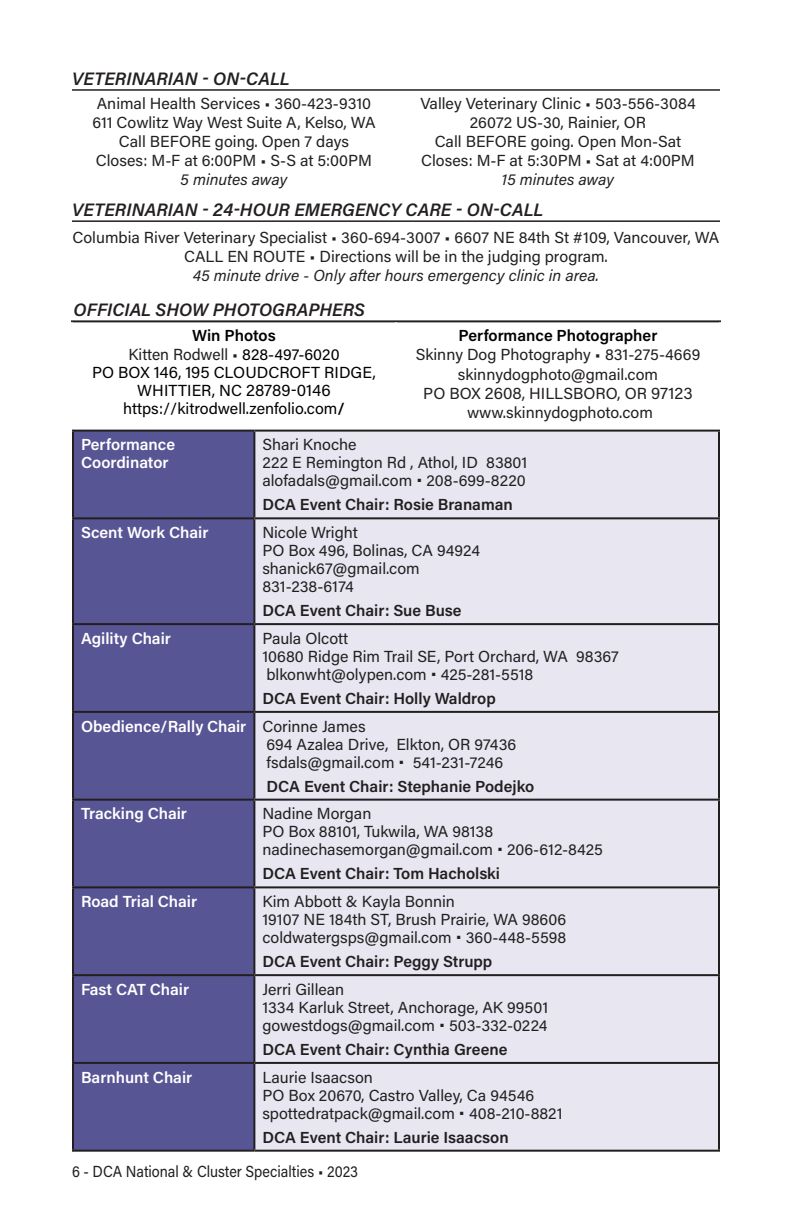
<style>
.page{position:relative;width:792px;height:1224px;background:#fff}
.page>*{position:absolute;margin:0;border:0;box-sizing:border-box;transform-origin:0 0}
.PLHeaders{font:italic 600 18px "Acumin Pro";letter-spacing:.005em;color:#231f20}
.MainText27{font:italic 600 18px "Acumin Pro";color:#231f20}
.MainText27-2{font:16px/19.2px "Acumin Pro";color:#231f20;text-align:center}
.MainText27-3{font:600 16px "Acumin Pro";color:#231f20}
.MainText27-4{font:600 16px/18px "Acumin Pro";color:#fff}
.MainText27-5{font:16px/18px "Acumin Pro";color:#000;text-align:center}
.t1{font:italic 16px "Acumin Pro";color:#231f20}
.MainText27-6{font:16px "Acumin Pro";color:#231f20;scale:.9 1}
.MainText27-7{font:600 16px "Acumin Pro";color:#000}
.s1{color:#000}
.s2{font-weight:600}
</style>
<div class="page">
<hr style="left:71px;top:320px;width:325px;height:2px;background:#231f20">
<hr style="left:396px;top:320px;width:325px;height:2px;background:#231f20">
<hr style="left:72px;top:89px;width:648px;height:2px;background:#231f20">
<hr style="left:72px;top:220px;width:648px;height:2px;background:#231f20">
<div style="left:74px;top:432px;width:179px;height:718px;background:#585595"></div>
<div style="left:255px;top:432px;width:463px;height:718px;background:#e7e6f1"></div>
<hr style="left:72px;top:430px;width:182px;height:2px;background:#231f20">
<hr style="left:72px;top:432px;width:2px;height:85px;background:#231f20">
<hr style="left:254px;top:430px;width:466px;height:2px;background:#231f20">
<hr style="left:253px;top:432px;width:2px;height:85px;background:#231f20">
<hr style="left:718px;top:432px;width:2px;height:85px;background:#231f20">
<hr style="left:72px;top:517px;width:182px;height:2px;background:#231f20">
<hr style="left:72px;top:519px;width:2px;height:104px;background:#231f20">
<hr style="left:254px;top:517px;width:466px;height:2px;background:#231f20">
<hr style="left:253px;top:519px;width:2px;height:104px;background:#231f20">
<hr style="left:718px;top:519px;width:2px;height:104px;background:#231f20">
<hr style="left:72px;top:623px;width:182px;height:2px;background:#231f20">
<hr style="left:72px;top:625px;width:2px;height:86px;background:#231f20">
<hr style="left:254px;top:623px;width:466px;height:2px;background:#231f20">
<hr style="left:253px;top:625px;width:2px;height:86px;background:#231f20">
<hr style="left:718px;top:625px;width:2px;height:86px;background:#231f20">
<hr style="left:72px;top:711px;width:182px;height:2px;background:#231f20">
<hr style="left:72px;top:713px;width:2px;height:86px;background:#231f20">
<hr style="left:254px;top:711px;width:466px;height:2px;background:#231f20">
<hr style="left:253px;top:713px;width:2px;height:86px;background:#231f20">
<hr style="left:718px;top:713px;width:2px;height:86px;background:#231f20">
<hr style="left:72px;top:799px;width:182px;height:2px;background:#231f20">
<hr style="left:72px;top:801px;width:2px;height:85px;background:#231f20">
<hr style="left:254px;top:799px;width:466px;height:2px;background:#231f20">
<hr style="left:253px;top:801px;width:2px;height:85px;background:#231f20">
<hr style="left:718px;top:801px;width:2px;height:85px;background:#231f20">
<hr style="left:72px;top:886px;width:182px;height:2px;background:#231f20">
<hr style="left:72px;top:888px;width:2px;height:86px;background:#231f20">
<hr style="left:254px;top:886px;width:466px;height:2px;background:#231f20">
<hr style="left:253px;top:888px;width:2px;height:86px;background:#231f20">
<hr style="left:718px;top:888px;width:2px;height:86px;background:#231f20">
<hr style="left:72px;top:974px;width:182px;height:2px;background:#231f20">
<hr style="left:72px;top:976px;width:2px;height:86px;background:#231f20">
<hr style="left:254px;top:974px;width:466px;height:2px;background:#231f20">
<hr style="left:253px;top:976px;width:2px;height:86px;background:#231f20">
<hr style="left:718px;top:976px;width:2px;height:86px;background:#231f20">
<hr style="left:72px;top:1062px;width:182px;height:2px;background:#231f20">
<hr style="left:72px;top:1064px;width:2px;height:86px;background:#231f20">
<hr style="left:254px;top:1062px;width:466px;height:2px;background:#231f20">
<hr style="left:253px;top:1064px;width:2px;height:86px;background:#231f20">
<hr style="left:718px;top:1064px;width:2px;height:86px;background:#231f20">
<hr style="left:72px;top:1150px;width:182px;height:2px;background:#231f20">
<hr style="left:254px;top:1150px;width:466px;height:2px;background:#231f20">
<p class="PLHeaders" style="left:72px;top:66px;width:219px">VETERINARIAN - ON-CALL</p>
<p class="MainText27-2" style="left:97px;top:94px;width:276px">Animal Health Services • 360-423-9310</p>
<p class="MainText27-2" style="left:92px;top:112px;width:285px">611 Cowlitz Way West Suite A, Kelso, WA</p>
<p class="MainText27-2" style="left:119px;top:131px;width:232px">Call BEFORE going. Open 7 days</p>
<p class="MainText27-2" style="left:96px;top:150px;width:278px">Closes: M-F at 6:00PM • S-S at 5:00PM</p>
<p class="t1" style="left:181px;top:168px;width:108px">5 minutes away</p>
<p class="MainText27-2" style="left:420px;top:94px;width:277px">Valley Veterinary Clinic • 503-556-3084<br>26072 US-30, Rainier, OR</p>
<p class="MainText27-2" style="left:435px;top:131px;width:248px">Call BEFORE going. Open Mon-Sat</p>
<p class="MainText27-2" style="left:421px;top:150px;width:275px">Closes: M-F at 5:30PM • Sat at 4:00PM</p>
<p class="t1" style="left:502px;top:168px;width:114px">15 minutes away</p>
<p class="PLHeaders" style="left:72px;top:197px;width:473px">VETERINARIAN - 24-HOUR EMERGENCY CARE - ON-CALL</p>
<p class="MainText27-2" style="left:73px;top:227px;width:648px">Columbia River Veterinary Specialist • 360-694-3007 • 6607 NE 84th St #109, Vancouver, WA</p>
<p class="MainText27-2" style="left:184px;top:246px;width:425px">CALL EN ROUTE • Directions will be in the judging program.</p>
<p class="t1" style="left:193px;top:264px;width:408px">45 minute drive - Only after hours emergency clinic in area.</p>
<p class="MainText27" style="left:74px;top:297px;width:293px">OFFICIAL SHOW PHOTOGRAPHERS</p>
<p class="MainText27-7" style="left:192px;top:324px;width:85px">Win Photos</p>
<p class="MainText27-2" style="left:128px;top:345px;width:213px">Kitten Rodwell • <span class="s1">828-497-6020</span></p>
<p class="MainText27-5" style="left:92px;top:363px;width:285px">PO BOX 146, 195 CLOUDCROFT RIDGE,<br>WHITTIER, NC 28789-0146</p>
<p class="MainText27-5" style="left:123px;top:399px;width:223px">https://kitrodwell.zenfolio.com<span class="s2">/</span></p>
<p class="MainText27-7" style="left:459px;top:324px;width:200px">Performance Photographer</p>
<p class="MainText27-2" style="left:416px;top:345px;width:286px">Skinny Dog Photography • 831-275-4669 skinnydogphoto@gmail.com</p>
<p class="MainText27-2" style="left:423px;top:383px;width:271px">PO BOX 2608, HILLSBORO, OR 97123</p>
<p class="MainText27-2" style="left:467px;top:402px;width:187px">www.skinnydogphoto.com</p>
<p class="MainText27-4" style="left:81px;top:435px;width:96px">Performance<br>Coordinator</p>
<p class="MainText27-2" style="left:262px;top:435px;width:96px">Shari Knoche</p>
<p class="MainText27-2" style="left:262px;top:453px;width:266px">222 E Remington Rd , Athol, ID 83801</p>
<p class="MainText27-2" style="left:262px;top:471px;width:265px">alofadals@gmail.com • 208-699-8220</p>
<p class="MainText27-3" style="left:262px;top:494px;width:252px">DCA Event Chair: Rosie Branaman</p>
<p class="MainText27-4" style="left:81px;top:523px;width:129px">Scent Work Chair</p>
<p class="MainText27-2" style="left:262px;top:522px;width:97px">Nicole Wright</p>
<p class="MainText27-2" style="left:262px;top:540px;width:219px">PO Box 496, Bolinas, CA 94924</p>
<p class="MainText27-2" style="left:262px;top:558px;width:159px">shanick67@gmail.com</p>
<p class="MainText27-2" style="left:262px;top:576px;width:93px">831-238-6174</p>
<p class="MainText27-3" style="left:262px;top:599px;width:201px">DCA Event Chair: Sue Buse</p>
<p class="MainText27-4" style="left:81px;top:629px;width:92px">Agility Chair</p>
<p class="MainText27-2" style="left:262px;top:628px;width:87px">Paula Olcott</p>
<p class="MainText27-2" style="left:262px;top:646px;width:358px">10680 Ridge Rim Trail SE, Port Orchard, WA 98367</p>
<p class="MainText27-2" style="left:266px;top:664px;width:268px">blkonwht@olypen.com • 425-281-5518</p>
<p class="MainText27-3" style="left:262px;top:687px;width:235px">DCA Event Chair: Holly Waldrop</p>
<p class="MainText27-4" style="left:81px;top:716px;width:167px">Obedience/Rally Chair</p>
<p class="MainText27-2" style="left:262px;top:716px;width:105px">Corinne James</p>
<p class="MainText27-2" style="left:266px;top:734px;width:251px">694 Azalea Drive, Elkton, OR 97436</p>
<p class="MainText27-2" style="left:266px;top:752px;width:238px">fsdals@gmail.com • 541-231-7246</p>
<p class="MainText27-3" style="left:266px;top:775px;width:269px">DCA Event Chair: Stephanie Podejko</p>
<p class="MainText27-4" style="left:81px;top:804px;width:108px">Tracking Chair</p>
<p class="MainText27-2" style="left:262px;top:804px;width:111px">Nadine Morgan</p>
<p class="MainText27-2" style="left:262px;top:822px;width:232px">PO Box 88101, Tukwila, WA 98138</p>
<p class="MainText27-2" style="left:262px;top:840px;width:342px">nadinechasemorgan@gmail.com • 206-612-8425</p>
<p class="MainText27-3" style="left:262px;top:863px;width:239px">DCA Event Chair: Tom Hacholski</p>
<p class="MainText27-4" style="left:81px;top:892px;width:118px">Road Trial Chair</p>
<p class="MainText27-2" style="left:262px;top:891px;width:194px">Kim Abbott &amp; Kayla Bonnin</p>
<p class="MainText27-2" style="left:262px;top:909px;width:305px">19107 NE 184th ST, Brush Prairie, WA 98606</p>
<p class="MainText27-2" style="left:262px;top:927px;width:305px">coldwatergsps@gmail.com • 360-448-5598</p>
<p class="MainText27-3" style="left:262px;top:950px;width:231px">DCA Event Chair: Peggy Strupp</p>
<p class="MainText27-4" style="left:81px;top:980px;width:110px">Fast CAT Chair</p>
<p class="MainText27-2" style="left:262px;top:979px;width:83px">Jerri Gillean</p>
<p class="MainText27-2" style="left:262px;top:997px;width:287px">1334 Karluk Street, Anchorage, AK 99501</p>
<p class="MainText27-2" style="left:262px;top:1015px;width:287px">gowestdogs@gmail.com • 503-332-0224</p>
<p class="MainText27-3" style="left:262px;top:1038px;width:247px">DCA Event Chair: Cynthia Greene</p>
<p class="MainText27-4" style="left:81px;top:1067px;width:113px">Barnhunt Chair</p>
<p class="MainText27-2" style="left:262px;top:1067px;width:112px">Laurie Isaacson</p>
<p class="MainText27-2" style="left:262px;top:1085px;width:274px">PO Box 20670, Castro Valley, Ca 94546</p>
<p class="MainText27-2" style="left:262px;top:1103px;width:302px">spottedratpack@gmail.com • 408-210-8821</p>
<p class="MainText27-3" style="left:262px;top:1126px;width:248px">DCA Event Chair: Laurie Isaacson</p>
<p class="MainText27-6" style="left:72px;top:1161px;width:319px">6 - DCA National &amp; Cluster Specialties • 2023</p>
</div>
